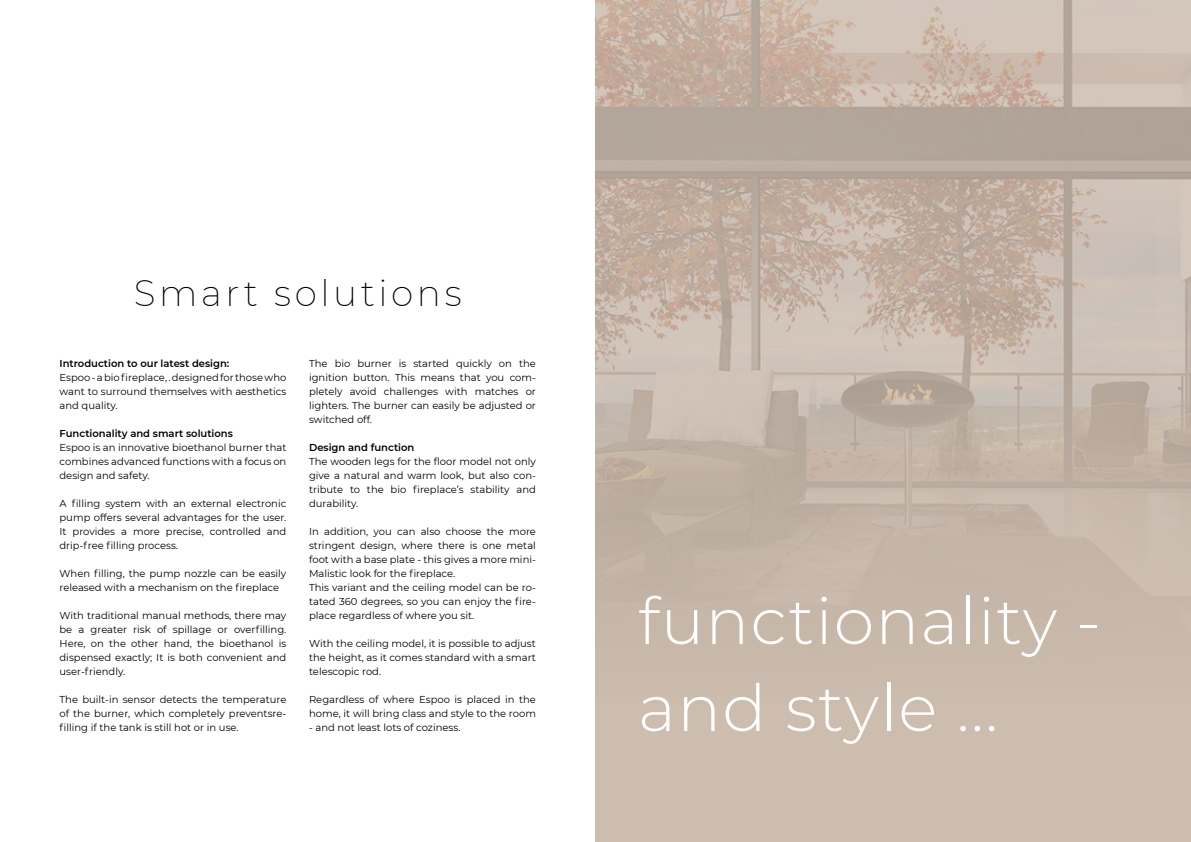
<style>
.page{position:relative;width:1191px;height:842px;background:#fff}
.page>*{position:absolute;margin:0;border:0;box-sizing:border-box;transform-origin:0 0}
.t1{font:300 65px/87px "Montserrat";letter-spacing:.02em;color:#fff}
.t2{font:200 36px "Montserrat";letter-spacing:.1em;color:#000}
.t3{font:10px/14px "Montserrat";color:#000;text-align:justify}
.t4{font:600 10px "Montserrat";color:#000}
</style>
<div class="page">
<img style="left:595px;top:0;width:596px;height:842px">
<h2 class="t2" style="left:134px;top:272px;width:329px">Smart solutions</h2>
<p class="t4" style="left:60px;top:359px;width:171px">Introduction to our latest design:</p>
<p class="t3" style="left:60px;top:370px;width:228px">Espoo - a bio fireplace, . designed for those who want to surround themselves with aesthetics and quality.</p>
<p class="t4" style="left:60px;top:429px;width:175px">Functionality and smart solutions</p>
<p class="t3" style="left:60px;top:440px;width:228px">Espoo is an innovative bioethanol burner that combines advanced functions with a focus on design and safety.</p>
<p class="t3" style="left:60px;top:496px;width:228px">A filling system with an external electronic pump offers several advantages for the user.<br>It provides a more precise, controlled and drip-free filling process.</p>
<p class="t3" style="left:60px;top:566px;width:228px">When filling, the pump nozzle can be easily released with a mechanism on the fireplace</p>
<p class="t3" style="left:60px;top:608px;width:228px">With traditional manual methods, there may be a greater risk of spillage or overfilling.<br>Here, on the other hand, the bioethanol is dispensed exactly; It is both convenient and user-friendly.</p>
<p class="t3" style="left:60px;top:692px;width:228px">The built-in sensor detects the temperature of the burner, which completely preventsre&shy;filling if the tank is still hot or in use.</p>
<p class="t3" style="left:309px;top:356px;width:228px">The bio burner is started quickly on the ignition button. This means that you com&shy;pletely avoid challenges with matches or lighters. The burner can easily be adjusted or switched off.</p>
<p class="t4" style="left:309px;top:443px;width:107px">Design and function</p>
<p class="t3" style="left:309px;top:454px;width:228px">The wooden legs for the floor model not only give a natural and warm look, but also con&shy;tribute to the bio fireplace’s stability and durability.</p>
<p class="t3" style="left:309px;top:524px;width:228px;text-align:left">In addition, you can also choose the more stringent design, where there is one metal foot with a base plate - this gives a more mini-Malistic look for the fireplace.<br>This variant and the ceiling model can be ro&shy;tated 360 degrees, so you can enjoy the fire&shy;place regardless of where you sit.</p>
<p class="t3" style="left:309px;top:636px;width:228px">With the ceiling model, it is possible to adjust the height, as it comes standard with a smart telescopic rod.</p>
<p class="t3" style="left:309px;top:692px;width:228px">Regardless of where Espoo is placed in the home, it will bring class and style to the room</p>
<p class="t3" style="left:309px;top:720px;width:153px">- and not least lots of coziness.</p>
<h1 class="t1" style="left:638px;top:583px;width:464px">functionality - and style ...</h1>
</div>
